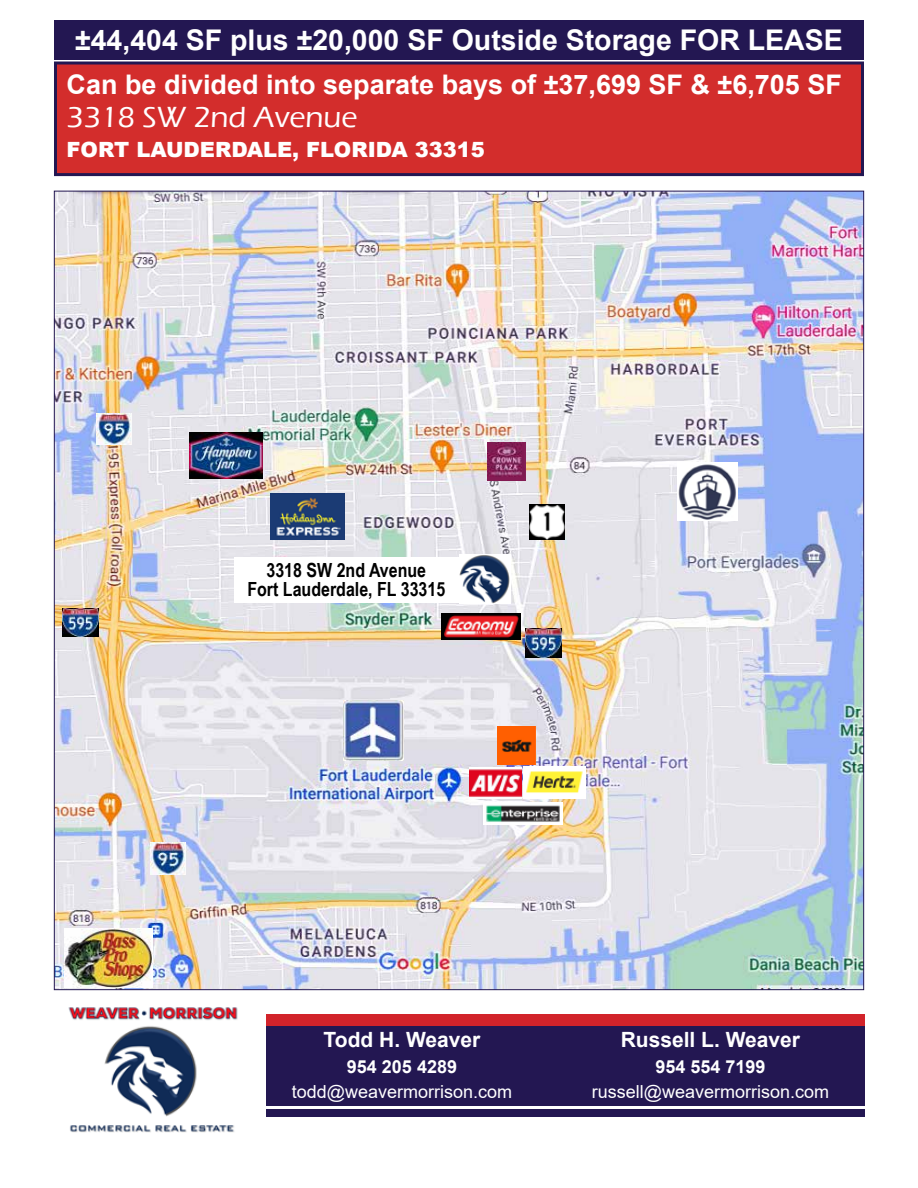
<style>
.page{position:relative;width:918px;height:1188px;background:#fff}
.page>*{position:absolute;margin:0;border:0;box-sizing:border-box;transform-origin:0 0}
.t1{font:500 30px "Eras ITC";color:#fff}
.t2{font:700 28.5px "Arial";color:#fff}
.t3{font:700 27px "Arial";color:#fff}
.t4{font:900 21px "Arial";color:#fff}
.t5{font:700 21px "Arial";color:#fff}
.t6{font:700 19.5px/19.5px "Arial Narrow";color:#000;text-align:center}
.t7{font:18px "Arial";color:#fff}
.t8{font:700 18px "Arial";color:#fff}
</style>
<div class="page">
<div style="left:54px;top:20px;width:810px;height:39px;background:#231752"></div>
<div style="left:54px;top:62px;width:810px;height:114px;background:#d32d2c;border:3px solid #231752"></div>
<img style="left:68px;top:1007px;width:170px;height:126px">
<div style="left:266px;top:1025px;width:599px;height:91px;background:#231752"></div>
<div style="left:266px;top:1015px;width:599px;height:11px;background:#d2232a"></div>
<hr style="left:266px;top:1106px;width:599px;height:3px;background:#fff">
<img style="left:56px;top:193px;width:806px;height:795px">
<div style="left:234px;top:557px;width:225px;height:46px;background:#fff"></div>
<img style="left:459px;top:554px;width:51px;height:50px">
<img style="left:530px;top:505px;width:34px;height:34px">
<img style="left:62px;top:608px;width:36px;height:29px">
<img style="left:97px;top:413px;width:35px;height:32px">
<img style="left:150px;top:843px;width:35px;height:32px">
<img style="left:524px;top:767px;width:61px;height:32px">
<img style="left:487px;top:442px;width:39px;height:38px">
<img style="left:64px;top:929px;width:88px;height:59px">
<img style="left:189px;top:432px;width:73px;height:47px">
<img style="left:498px;top:726px;width:38px;height:39px">
<img style="left:483px;top:802px;width:79px;height:22px">
<img style="left:470px;top:768px;width:51px;height:30px">
<img style="left:271px;top:494px;width:74px;height:45px">
<img style="left:677px;top:462px;width:60px;height:59px">
<img style="left:343px;top:700px;width:60px;height:60px">
<img style="left:442px;top:613px;width:79px;height:27px">
<img style="left:526px;top:629px;width:36px;height:29px">
<h2 class="t2" style="left:75px;top:19px;width:769px">±44,404 SF plus ±20,000 SF Outside Storage FOR LEASE</h2>
<h3 class="t3" style="left:67px;top:66px;width:777px">Can be divided into separate bays of ±37,699 SF &amp; ±6,705 SF</h3>
<h1 class="t1" style="left:67px;top:101px;width:292px">3318 SW 2nd Avenue</h1>
<p class="t4" style="left:67px;top:135px;width:420px">FORT LAUDERDALE, FLORIDA 33315</p>
<p class="t6" style="left:247px;top:559px;width:199px">3318 SW 2nd Avenue<br>Fort Lauderdale, FL 33315</p>
<p class="t5" style="left:324px;top:1025px;width:158px">Todd H. Weaver</p>
<p class="t8" style="left:347px;top:1054px;width:112px">954 205 4289</p>
<p class="t7" style="left:292px;top:1079px;width:222px">todd@weavermorrison.com</p>
<p class="t5" style="left:621px;top:1025px;width:181px">Russell L. Weaver</p>
<p class="t8" style="left:655px;top:1054px;width:112px">954 554 7199</p>
<p class="t7" style="left:592px;top:1079px;width:239px">russell@weavermorrison.com</p>
</div>
